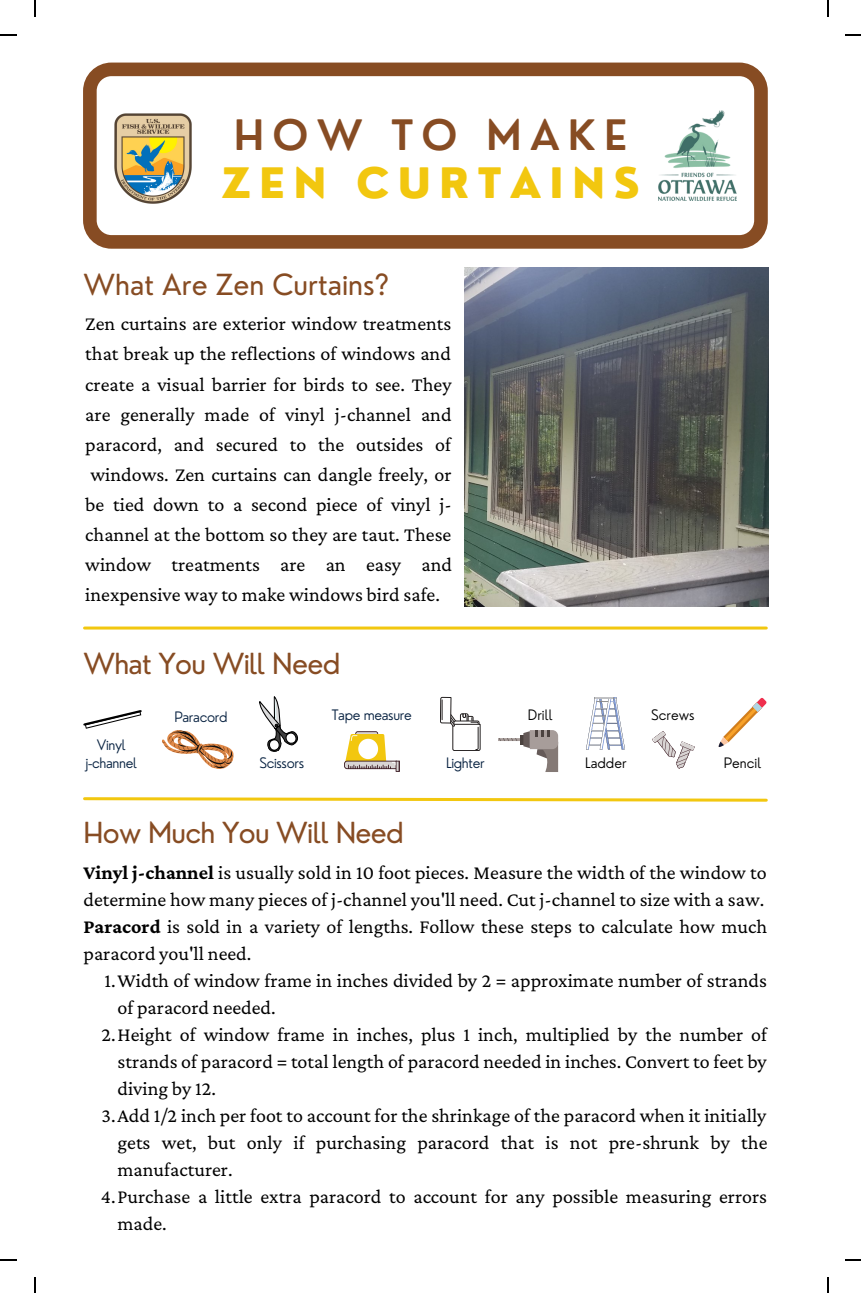
<style>
.page{position:relative;width:861px;height:1293px;background:#fff}
.page>*{position:absolute;margin:0;border:0;box-sizing:border-box;transform-origin:0 0}
.t1{font:800 40.8px/48px "Nourd";letter-spacing:.2em;color:#f2c70f;text-align:center}
.t2{font:28.4px "Nourd";letter-spacing:-.025em;color:#874c23}
.t3{font:28.4px "Nourd";color:#874c23}
.t4{font:20px/30px "Crimson Pro";color:#000}
.t5{font:300 14.2px "Nourd";letter-spacing:-.025em;color:#092342}
.t6{font:300 14px "Nourd";letter-spacing:-.025em;color:#092342}
.t7{font:300 14px "Nourd";color:#000}
.s1{font-weight:600;color:#874c23}
.s2{font-weight:700}
</style>
<div class="page">
<svg style="left:259px;top:696px;width:39px;height:56px"></svg>
<svg style="left:344px;top:731px;width:55px;height:40px"></svg>
<svg style="left:440px;top:696px;width:40px;height:54px"></svg>
<svg style="left:162px;top:730px;width:72px;height:39px"></svg>
<svg style="left:498px;top:730px;width:60px;height:41px"></svg>
<svg style="left:586px;top:697px;width:38px;height:52px"></svg>
<svg style="left:83px;top:710px;width:59px;height:18px"></svg>
<svg style="left:652px;top:731px;width:43px;height:38px"></svg>
<svg style="left:718px;top:697px;width:48px;height:50px"></svg>
<svg style="left:83px;top:797px;width:685px;height:5px"></svg>
<hr style="left:84px;top:626px;width:681px;height:3px;background:#f2c70f">
<img style="left:464px;top:267px;width:303px;height:339px">
<svg style="left:83px;top:63px;width:684px;height:186px"></svg>
<img style="left:115px;top:114px;width:76px;height:90px">
<img style="left:658px;top:110px;width:78px;height:90px">
<svg style="left:34px;top:0;width:2px;height:16px"></svg>
<svg style="left:0;top:34px;width:16px;height:2px"></svg>
<svg style="left:827px;top:0;width:1px;height:16px"></svg>
<svg style="left:845px;top:34px;width:15px;height:2px"></svg>
<svg style="left:34px;top:1277px;width:2px;height:15px"></svg>
<svg style="left:0;top:1259px;width:16px;height:1px"></svg>
<svg style="left:827px;top:1277px;width:1px;height:15px"></svg>
<svg style="left:845px;top:1259px;width:15px;height:1px"></svg>
<p class="t1" style="left:221px;top:111px;width:419px"><span class="s1">HOW TO MAKE<br></span>ZEN CURTAINS</p>
<p class="t3" style="left:84px;top:266px;width:307px">What Are Zen Curtains?</p>
<p class="t4" style="left:85px;top:308px;width:368px;text-align:justify">Zen curtains are exterior window treatments that break up the reflections of windows and create a visual barrier for birds to see. They are generally made of vinyl j-channel and paracord, and secured to the outsides of windows. Zen curtains can dangle freely, or be tied down to a second piece of vinyl j&shy;channel at the bottom so they are taut. These window treatments are an easy and inexpensive way to make windows bird safe.</p>
<p class="t2" style="left:83px;top:645px;width:258px">What You Will Need</p>
<p class="t5" style="left:97px;top:735px;width:30px">Vinyl</p>
<p class="t5" style="left:85px;top:753px;width:53px">j-channel</p>
<p class="t6" style="left:174px;top:708px;width:55px">Paracord</p>
<p class="t6" style="left:259px;top:754px;width:46px">Scissors</p>
<p class="t6" style="left:331px;top:706px;width:81px">Tape measure</p>
<p class="t2" style="left:83px;top:814px;width:322px">How Much You Will Need</p>
<p class="t6" style="left:446px;top:754px;width:40px">Lighter</p>
<p class="t7" style="left:527px;top:705px;width:26px">Drill</p>
<p class="t7" style="left:584px;top:753px;width:43px">Ladder</p>
<p class="t7" style="left:651px;top:705px;width:45px">Screws</p>
<p class="t7" style="left:723px;top:753px;width:39px">Pencil</p>
<p class="t4" style="left:83px;top:858px;width:684px;line-height:27px"><span class="s2">Vinyl j-channel</span> is usually sold in 10 foot pieces. Measure the width of the window to determine how many pieces of j-channel you'll need. Cut j-channel to size with a saw.</p>
<p class="t4" style="left:83px;top:912px;width:684px;line-height:27px"><span class="s2">Paracord</span> is sold in a variety of lengths. Follow these steps to calculate how much paracord you'll need.</p>
<p class="t4" style="left:117px;top:966px;width:650px;line-height:27px;text-indent:-13px">1.Width of window frame in inches divided by 2 = approximate number of strands of paracord needed.</p>
<p class="t4" style="left:117px;top:1020px;width:650px;line-height:27px;text-align:justify;text-indent:-16px">2.Height of window frame in inches, plus 1 inch, multiplied by the number of strands of paracord = total length of paracord needed in inches. Convert to feet by diving by 12.</p>
<p class="t4" style="left:117px;top:1101px;width:651px;line-height:27px;text-align:justify;text-indent:-16px">3.Add 1/2 inch per foot to account for the shrinkage of the paracord when it initially gets wet, but only if purchasing paracord that is not pre-shrunk by the manufacturer.</p>
<p class="t4" style="left:117px;top:1182px;width:650px;line-height:27px;text-indent:-17px">4.Purchase a little extra paracord to account for any possible measuring errors made.</p>
</div>
